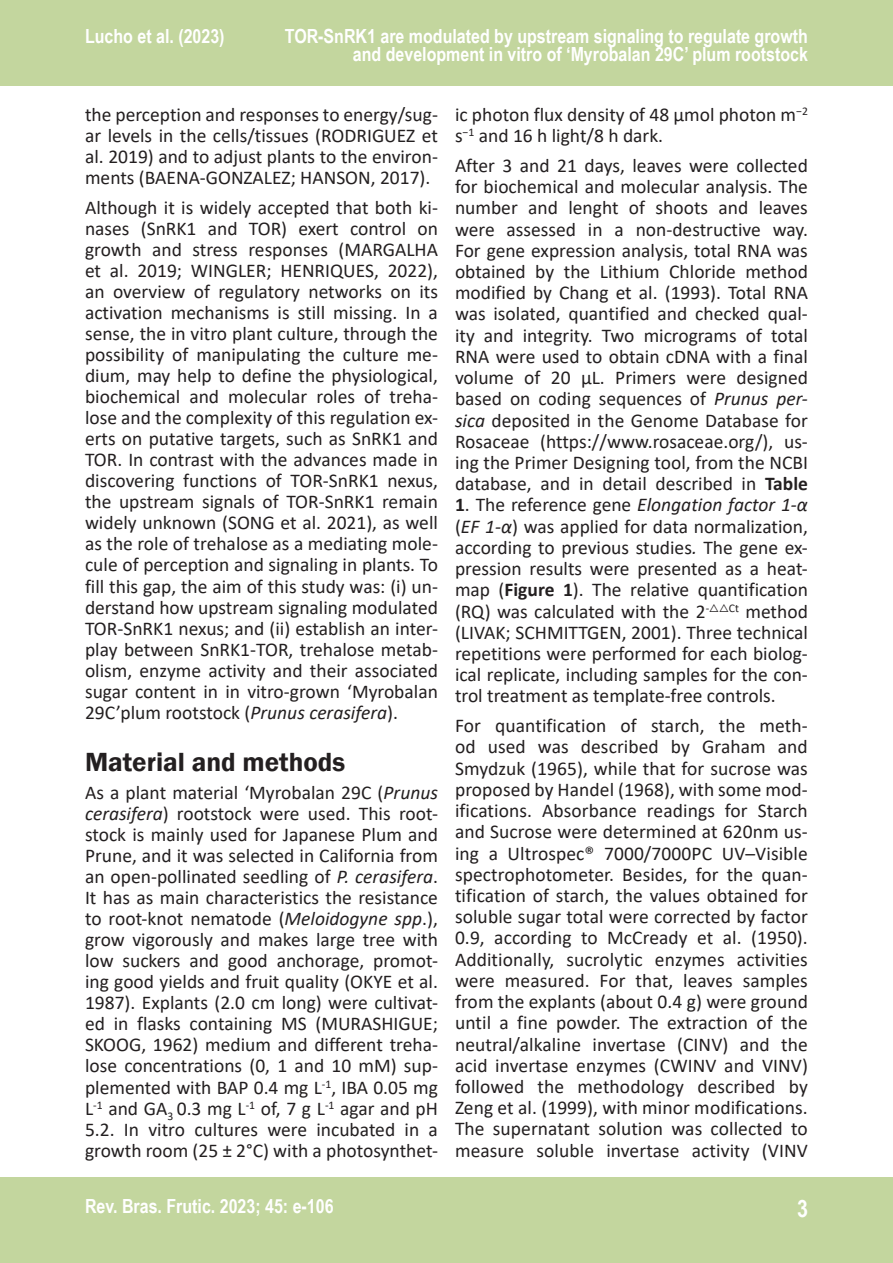
<style>
.page{position:relative;width:893px;height:1263px;background:#fff}
.page>*{position:absolute;margin:0;border:0;box-sizing:border-box;transform-origin:0 0}
.Título_1{font:600 27px "Franklin Gothic";color:#231f20}
.t1{font:700 24px "Arial Narrow";color:#fff}
.Corpo_de_texto{font:19.5px/21.1px "Calibri";color:#231f20;text-align:justify}
.t2{font:700 19.5px/18px "Arial Narrow";color:#fff;text-align:right}
.s1{font-style:italic}
.s2{font-weight:700}
</style>
<div class="page">
<div style="left:0;top:0;width:893px;height:85px;background:#c3d69e"></div>
<div style="left:0;top:1178px;width:893px;height:85px;background:#c3d69e"></div>
<p class="t2" style="left:85px;top:26px;width:141px">Lucho et al. (2023)</p>
<p class="t2" style="left:285px;top:26px;width:525px">TOR-SnRK1 are modulated by upstream signaling to regulate growth and development in vitro of ‘Myrobalan 29C’ plum rootstock</p>
<p class="Corpo_de_texto" style="left:85px;top:103px;width:354px">the perception and responses to energy/sug&shy;ar levels in the cells/tissues (RODRIGUEZ et al. 2019) and to adjust plants to the environ&shy;ments (BAENA-GONZALEZ; HANSON, 2017).</p>
<p class="Corpo_de_texto" style="left:85px;top:196px;width:354px">Although it is widely accepted that both ki&shy;nases (SnRK1 and TOR) exert control on growth and stress responses (MARGALHA et al. 2019; WINGLER; HENRIQUES, 2022), an overview of regulatory networks on its activation mechanisms is still missing. In a sense, the in vitro plant culture, through the possibility of manipulating the culture me&shy;dium, may help to define the physiological, biochemical and molecular roles of treha&shy;lose and the complexity of this regulation ex&shy;erts on putative targets, such as SnRK1 and TOR. In contrast with the advances made in discovering functions of TOR-SnRK1 nexus, the upstream signals of TOR-SnRK1 remain widely unknown (SONG et al. 2021), as well as the role of trehalose as a mediating mole&shy;cule of perception and signaling in plants. To fill this gap, the aim of this study was: (i) un&shy;derstand how upstream signaling modulated TOR-SnRK1 nexus; and (ii) establish an inter&shy;play between SnRK1-TOR, trehalose metab&shy;olism, enzyme activity and their associated sugar content in in vitro-grown ‘Myrobalan 29C’plum rootstock (<span class="s1">Prunus cerasifera</span>).</p>
<p class="Título_1" style="left:85px;top:746px;width:262px">Material and methods</p>
<p class="Corpo_de_texto" style="left:85px;top:781px;width:354px">As a plant material ‘Myrobalan 29C (<span class="s1">Prunus cerasifera</span>) rootstock were used. This root&shy;stock is mainly used for Japanese Plum and Prune, and it was selected in California from an open-pollinated seedling of <span class="s1">P. cerasifera</span>.<br>It has as main characteristics the resistance to root-knot nematode (<span class="s1">Meloidogyne spp</span>.), grow vigorously and makes large tree with low suckers and good anchorage, promot&shy;ing good yields and fruit quality (OKYE et al.<br>1987). Explants (2.0 cm long) were cultivat&shy;ed in flasks containing MS (MURASHIGUE; SKOOG, 1962) medium and different treha&shy;lose concentrations (0, 1 and 10 mM) sup&shy;plemented with BAP 0.4 mg L<sup>-1</sup>, IBA 0.05 mg L<sup>-1</sup> and GA<sub>3</sub> 0.3 mg L<sup>-1</sup> of, 7 g L<sup>-1</sup> agar and pH 5.2. In vitro cultures were incubated in a growth room (25 ± 2°C) with a photosynthet-</p>
<p class="t2" style="left:85px;top:1196px;width:250px">Rev. Bras. Frutic. 2023; 45: e-106</p>
<p class="Corpo_de_texto" style="left:455px;top:103px;width:354px">ic photon flux density of 48 μmol photon m<sup>−2 </sup>s<sup>−1</sup> and 16 h light/8 h dark.</p>
<p class="Corpo_de_texto" style="left:455px;top:154px;width:354px">After 3 and 21 days, leaves were collected for biochemical and molecular analysis. The number and lenght of shoots and leaves were assessed in a non-destructive way.<br>For gene expression analysis, total RNA was obtained by the Lithium Chloride method modified by Chang et al. (1993). Total RNA was isolated, quantified and checked qual&shy;ity and integrity. Two micrograms of total RNA were used to obtain cDNA with a final volume of 20 µL. Primers were designed based on coding sequences of <span class="s1">Prunus per&shy;sica</span> deposited in the Genome Database for Rosaceae (https://www.rosaceae.org/), us&shy;ing the Primer Designing tool, from the NCBI database, and in detail described in <span class="s2">Table</span></p>
<p class="Corpo_de_texto" style="left:455px;top:494px;width:354px"><span class="s2">1</span>. The reference gene <span class="s1">Elongation factor 1-α </span>(<span class="s1">EF 1-α</span>) was applied for data normalization, according to previous studies<span class="s1">.</span> The gene ex&shy;pression results were presented as a heat&shy;map (<span class="s2">Figure 1</span>). The relative quantification (RQ) was calculated with the 2<sup>-</sup><sup>△△</sup><sup>Ct</sup> method (LIVAK; SCHMITTGEN, 2001). Three technical repetitions were performed for each biolog&shy;ical replicate, including samples for the con&shy;trol treatment as template-free controls.</p>
<p class="Corpo_de_texto" style="left:455px;top:715px;width:354px">For quantification of starch, the meth&shy;od used was described by Graham and Smydzuk (1965), while that for sucrose was proposed by Handel (1968), with some mod&shy;ifications. Absorbance readings for Starch and Sucrose were determined at 620nm us&shy;ing a Ultrospec® 7000/7000PC UV–Visible spectrophotometer. Besides, for the quan&shy;tification of starch, the values obtained for soluble sugar total were corrected by factor 0.9, according to McCready et al. (1950).<br>Additionally, sucrolytic enzymes activities were measured. For that, leaves samples from the explants (about 0.4 g) were ground until a fine powder. The extraction of the neutral/alkaline invertase (CINV) and the acid invertase enzymes (CWINV and VINV) followed the methodology described by Zeng et al. (1999), with minor modifications.<br>The supernatant solution was collected to measure soluble invertase activity (VINV</p>
<p class="t1" style="left:797px;top:1190px;width:12px">3</p>
</div>
